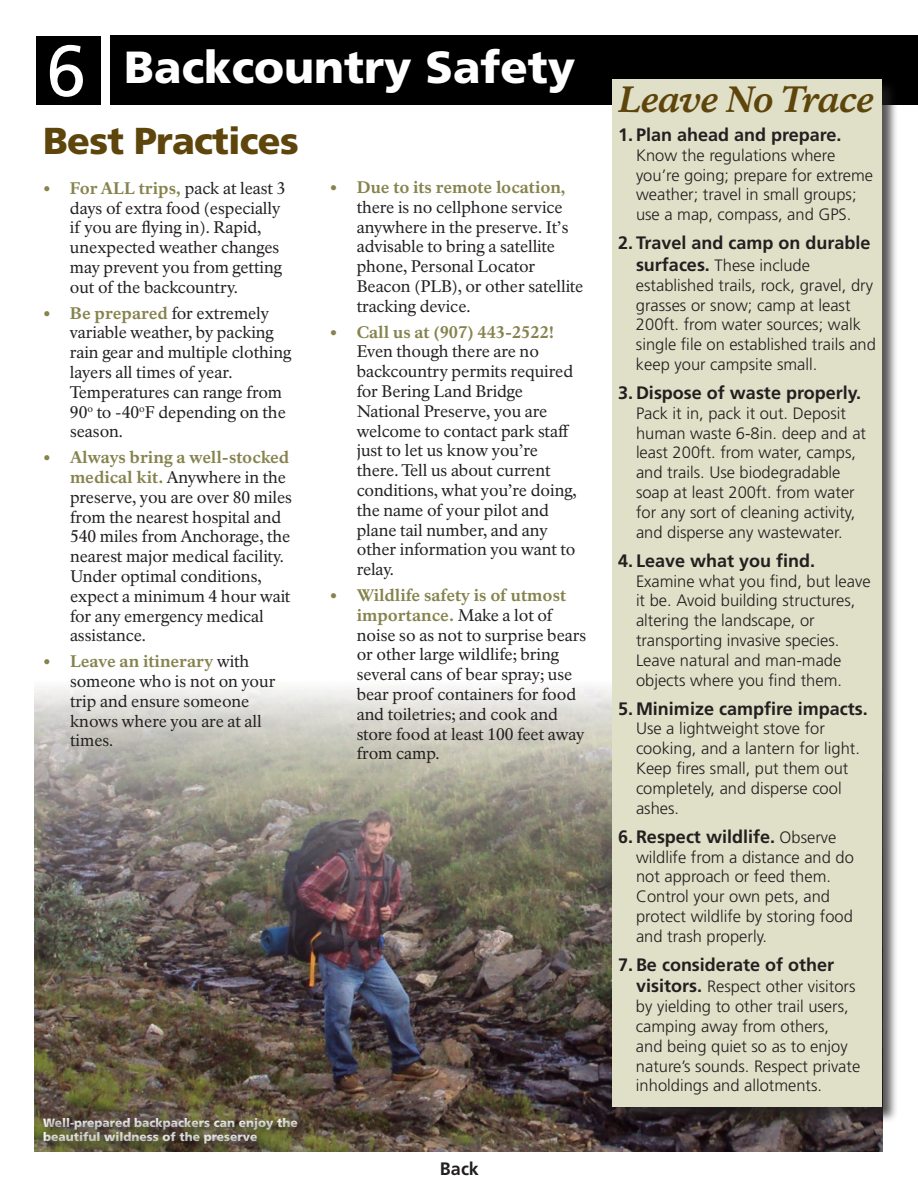
<style>
.page{position:relative;width:918px;height:1188px;background:#fff}
.page>*{position:absolute;margin:0;border:0;box-sizing:border-box;transform-origin:0 0}
.t1{font:900 45px "Frutiger LT Std";color:#fff}
.t2{font:900 37.5px "Frutiger LT Std";letter-spacing:-.02em;color:#5e450b}
.t3{font:italic 800 36px "NPS Rawlinson OT Old";letter-spacing:-.035em;color:#5e450b}
.t4{font:700 18px "Frutiger LT Std";color:#231f20}
.t5{font:16.5px/19.8px "NPS Rawlinson OT";letter-spacing:-.005em;color:#231f20}
.t6{font:300 16.5px/19.8px "Frutiger LT Std";color:#231f20}
.t7{font:900 12px/14.4px "Frutiger LT Std";color:#fff}
.s1{font-weight:400;font-size:72px}
.s2{font-weight:800;color:#86834e}
.s3{font-weight:700;font-size:18px}
.s4{font-weight:300;font-size:16.5px}
</style>
<div class="page">
<img style="left:34px;top:687px;width:849px;height:465px">
<div style="left:111px;top:36px;width:807px;height:69px;background:#000"></div>
<div style="left:612px;top:80px;width:287px;height:1044px;background:#231f20;opacity:.75"></div>
<div style="left:612px;top:79px;width:270px;height:1028px;background:#e0dfc7"></div>
<div style="left:36px;top:36px;width:65px;height:69px;background:#000"></div>
<div style="left:40px;top:1114px;width:269px;height:42px;background:#231f20;opacity:.75"></div>
<h2 class="t1" style="left:46px;top:40px;width:531px"><span class="s1">6</span> Backcountry Safety</h2>
<h3 class="t2" style="left:43px;top:118px;width:257px">Best Practices</h3>
<p class="t5" style="left:70px;top:178px;width:217px;text-indent:-27px"><span class="s2">• For ALL trips,</span> pack at least 3 days of extra food (especially if you are fying in). Rapid, unexpected weather changes may prevent you from getting out of the backcountry.</p>
<p class="t5" style="left:70px;top:303px;width:223px;text-indent:-27px"><span class="s2">• Be prepared</span> for extremely variable weather, by packing rain gear and multiple clothing layers all times of year.<br>Temperatures can range from<br>90<sup>o</sup> to -40<sup>o</sup>F depending on the season.</p>
<p class="t5" style="left:70px;top:448px;width:224px;text-indent:-27px"><span class="s2">• Always bring a well-stocked medical kit.</span> Anywhere in the preserve, you are over 80 miles from the nearest hospital and<br>540 miles from Anchorage, the nearest major medical facility.<br>Under optimal conditions, expect a minimum 4 hour wait for any emergency medical assistance.</p>
<p class="t5" style="left:70px;top:652px;width:207px;text-indent:-27px"><span class="s2">• Leave an itinerary</span> with someone who is not on your trip and ensure someone knows where you are at all times.</p>
<p class="t5" style="left:357px;top:178px;width:228px;text-indent:-27px"><span class="s2">• Due to its remote location, </span>there is no cellphone service anywhere in the preserve. It’s advisable to bring a satellite phone, Personal Locator<br>Beacon (PLB), or other satellite tracking device.</p>
<p class="t5" style="left:357px;top:322px;width:222px;text-indent:-27px"><span class="s2">• Call us at (907) 443-2522!<br></span>Even though there are no backcountry permits required for Bering Land Bridge<br>National Preserve, you are welcome to contact park staf just to let us know you’re there. Tell us about current conditions, what you’re doing, the name of your pilot and plane tail number, and any other information you want to relay.</p>
<p class="t5" style="left:357px;top:586px;width:231px;text-indent:-27px"><span class="s2">• Wildlife safety is of utmost importance.</span> Make a lot of noise so as not to surprise bears or other large wildlife; bring several cans of bear spray; use bear proof containers for food and toiletries; and cook and store food at least 100 feet away from camp.</p>
<p class="t7" style="left:43px;top:1115px;width:256px">Well-prepared backpackers can enjoy the beautiful wildness of the preserve</p>
<p class="t4" style="left:440px;top:1158px;width:41px">Back</p>
<h3 class="t3" style="left:618px;top:78px;width:258px">Leave No Trace</h3>
<p class="t4" style="left:618px;top:124px;width:225px">1. Plan ahead and prepare.</p>
<p class="t6" style="left:636px;top:145px;width:239px">Know the regulations where you’re going; prepare for extreme weather; travel in small groups; use a map, compass, and GPS.</p>
<p class="t4" style="left:618px;top:232px;width:254px">2. Travel and camp on durable</p>
<p class="t6" style="left:636px;top:256px;width:241px"><span class="s3">surfaces.</span> These include established trails, rock, gravel, dry grasses or snow; camp at least<br>200ft. from water sources; walk single fle on established trails and keep your campsite small.</p>
<p class="t4" style="left:618px;top:382px;width:245px">3. Dispose of waste properly.</p>
<p class="t6" style="left:636px;top:403px;width:232px">Pack it in, pack it out. Deposit human waste 6-8in. deep and at least 200ft. from water, camps, and trails. Use biodegradable soap at least 200ft. from water for any sort of cleaning activity, and disperse any wastewater.</p>
<p class="t4" style="left:618px;top:550px;width:199px">4. Leave what you fnd.</p>
<p class="t6" style="left:636px;top:571px;width:236px">Examine what you fnd, but leave it be. Avoid building structures, altering the landscape, or transporting invasive species.<br>Leave natural and man-made objects where you fnd them.</p>
<p class="t4" style="left:618px;top:698px;width:251px">5. Minimize campfre impacts.</p>
<p class="t6" style="left:636px;top:719px;width:226px">Use a lightweight stove for cooking, and a lantern for light.<br>Keep fres small, put them out completely, and disperse cool ashes.</p>
<p class="t4" style="left:618px;top:826px;width:220px">6. Respect wildlife. <span class="s4">Observe</span></p>
<p class="t6" style="left:636px;top:847px;width:219px">wildlife from a distance and do not approach or feed them.<br>Control your own pets, and protect wildlife by storing food and trash properly.</p>
<p class="t4" style="left:618px;top:954px;width:218px">7. Be considerate of other</p>
<p class="t6" style="left:636px;top:977px;width:226px"><span class="s3">visitors.</span> Respect other visitors by yielding to other trail users, camping away from others,<br>and being quiet so as to enjoy nature’s sounds. Respect private inholdings and allotments.</p>
</div>
